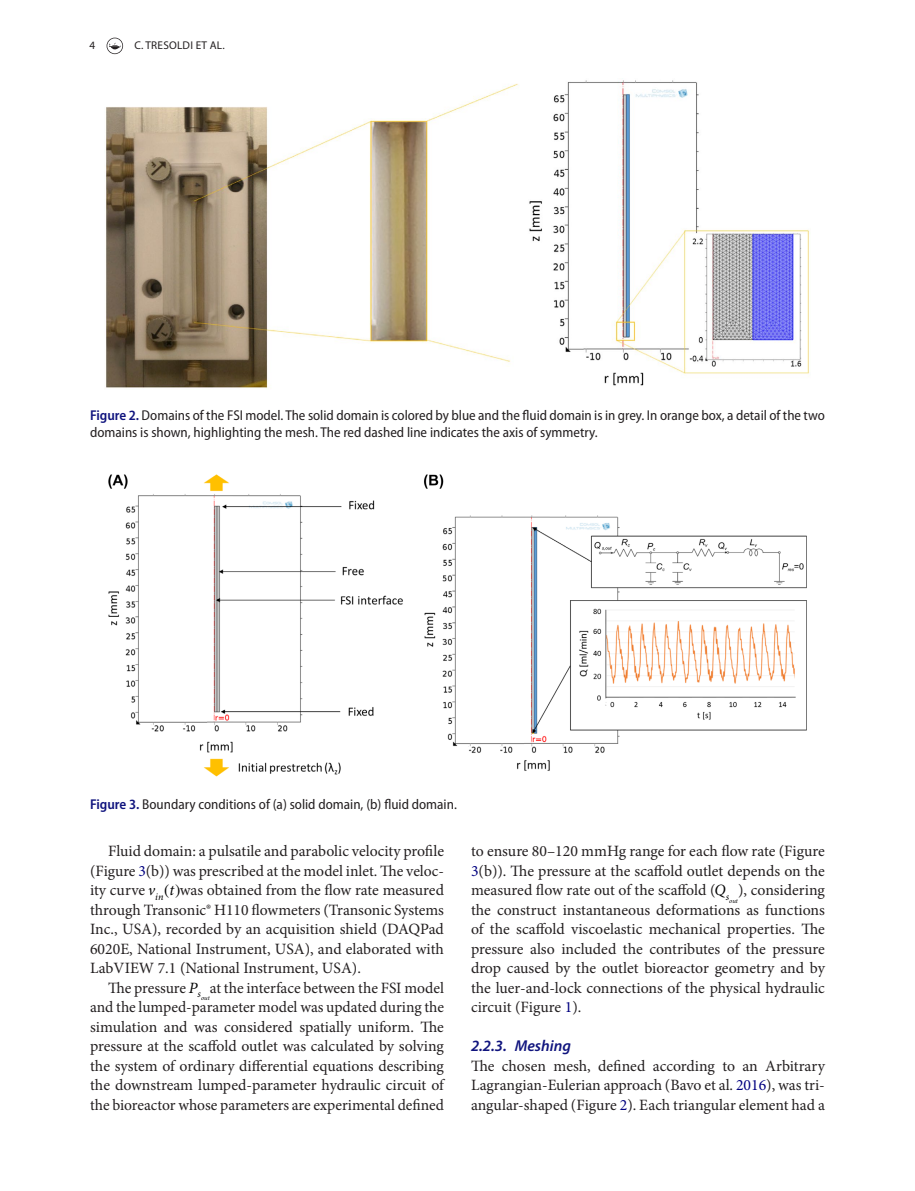
<style>
.page{position:relative;width:915px;height:1191px;background:#fff}
.page>*{position:absolute;margin:0;border:0;box-sizing:border-box;transform-origin:0 0}
.t1{font:15.75px/19.5px "Minion Pro";color:#231f20;text-align:justify}
.t2{font:italic 600 15.75px "Myriad Pro";color:#10147e}
.t3{font:semi-condensed 14.25px/16.5px "Myriad Pro";color:#231f20}
.t4{font:11.25px "Myriad Pro";letter-spacing:.02em;color:#231f20}
.s1{font-weight:600;color:#10147e}
.s2{color:#000080}
.s3{font-style:italic;color:#000}
.s4{font-family:"STIX Math";color:#000}
</style>
<div class="page">
<svg style="left:106px;top:38px;width:17px;height:16px"></svg>
<img style="left:105px;top:80px;width:705px;height:309px">
<img style="left:108px;top:474px;width:699px;height:303px">
<p class="t4" style="left:89px;top:39px;width:7px">4</p>
<p class="t4" style="left:134px;top:39px;width:92px">C. TRESOLDI ET AL.</p>
<p class="t3" style="left:90px;top:407px;width:736px"><span class="s1">Figure 2.</span> Domains of the FSI model. The solid domain is colored by blue and the fluid domain is in grey. In orange box, a detail of the two domains is shown, highlighting the mesh. The red dashed line indicates the axis of symmetry.</p>
<p class="t3" style="left:90px;top:796px;width:368px"><span class="s1">Figure 3.</span> Boundary conditions of (a) solid domain, (b) fluid domain.</p>
<p class="t1" style="left:90px;top:841px;width:355px;text-indent:18px">Fluid domain: a pulsatile and parabolic velocity profile (Figure <span class="s2">3</span>(b)) was prescribed at the model inlet. The veloc&shy;ity curve <span class="s3">v</span><sub>in</sub><span class="s4">(</span><span class="s3">t</span><span class="s4">)</span>was obtained from the flow rate measured through Transonic® H110 flowmeters (Transonic Systems Inc., USA), recorded by an acquisition shield (DAQPad 6020E, National Instrument, USA), and elaborated with LabVIEW 7.1 (National Instrument, USA).</p>
<p class="t1" style="left:90px;top:978px;width:355px;text-indent:18px">The pressure <span class="s3">P</span><sub>s</sub><sub>out</sub>at the interface between the FSI model and the lumped-parameter model was updated during the simulation and was considered spatially uniform. The pressure at the scaffold outlet was calculated by solving the system of ordinary differential equations describing the downstream lumped-parameter hydraulic circuit of the bioreactor whose parameters are experimental defined</p>
<p class="t1" style="left:471px;top:841px;width:355px">to ensure 80–120 mmHg range for each flow rate (Figure <span class="s2">3</span>(b)). The pressure at the scaffold outlet depends on the measured flow rate out of the scaffold (<span class="s3">Q</span><sub>s</sub><sub>out</sub>), considering the construct instantaneous deformations as functions of the scaffold viscoelastic mechanical properties. The pressure also included the contributes of the pressure drop caused by the outlet bioreactor geometry and by the luer-and-lock connections of the physical hydraulic circuit (Figure <span class="s2">1</span>).</p>
<p class="t2" style="left:471px;top:1036px;width:101px">2.2.3. Meshing</p>
<p class="t1" style="left:471px;top:1056px;width:355px">The chosen mesh, defined according to an Arbitrary Lagrangian-Eulerian approach (Bavo et al. <span class="s2">2016</span>), was tri&shy;angular-shaped (Figure <span class="s2">2</span>). Each triangular element had a</p>
</div>
